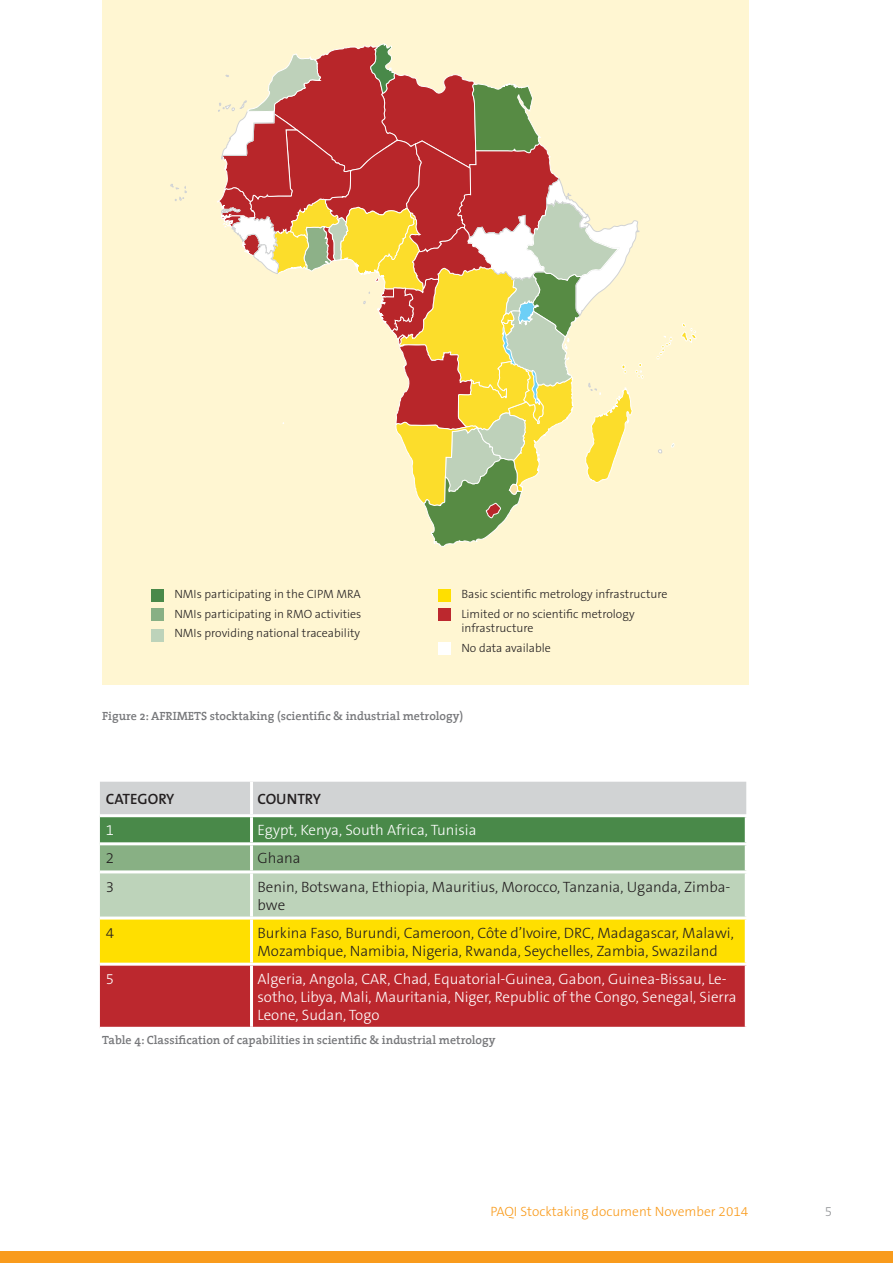
<style>
.page{position:relative;width:893px;height:1263px;background:#fff}
.page>*{position:absolute;margin:0;border:0;box-sizing:border-box;transform-origin:0 0}
.t1{font:300 15px/18px "The Sans B3";color:#231f20}
.t2{font:300 15px/18px "The Sans B3";color:#fff}
.t3{font:600 15px "The Sans B6";letter-spacing:-.01em;color:#231f20}
.t4{font:300 13.5px "The Sans B3";color:#f99b1c}
.t5{font:300 13.5px "The Sans B3";color:#939598}
.t6{font:300 12px/19.5px "The Sans B3";color:#231f20}
.t7{font:600 12px "The Serif";color:#77787b}
</style>
<div class="page">
<div style="left:0;top:1252px;width:893px;height:11px;background:#f99b1c"></div>
<div style="left:102px;top:0;width:646px;height:684px;background:#fff6d2"></div>
<svg style="left:100px;top:782px;width:646px;height:245px;background:#ba9c64"></svg>
<hr style="left:745px;top:817px;width:3px;height:25px;background:#fff">
<hr style="left:100px;top:842px;width:648px;height:3px;background:#fff">
<hr style="left:745px;top:845px;width:3px;height:25px;background:#fff">
<hr style="left:100px;top:870px;width:648px;height:3px;background:#fff">
<hr style="left:745px;top:873px;width:3px;height:43px;background:#fff">
<hr style="left:100px;top:916px;width:648px;height:3px;background:#fff">
<hr style="left:745px;top:919px;width:3px;height:44px;background:#fff">
<hr style="left:100px;top:963px;width:648px;height:3px;background:#fff">
<hr style="left:745px;top:966px;width:3px;height:61px;background:#fff">
<hr style="left:250px;top:817px;width:3px;height:25px;background:#fff">
<hr style="left:250px;top:845px;width:3px;height:25px;background:#fff">
<hr style="left:250px;top:873px;width:3px;height:43px;background:#fff">
<hr style="left:250px;top:919px;width:3px;height:44px;background:#fff">
<hr style="left:250px;top:966px;width:3px;height:61px;background:#fff">
<hr style="left:100px;top:814px;width:648px;height:3px;background:#fff">
<hr style="left:250px;top:782px;width:3px;height:32px;background:#fff">
<div style="left:151px;top:589px;width:13px;height:12px;background:#498949"></div>
<div style="left:438px;top:589px;width:13px;height:12px;background:#ffdf00"></div>
<div style="left:151px;top:608px;width:13px;height:13px;background:#88b084"></div>
<div style="left:438px;top:608px;width:13px;height:13px;background:#bc282e"></div>
<div style="left:438px;top:642px;width:13px;height:12px;background:#fff"></div>
<div style="left:151px;top:629px;width:13px;height:13px;background:#bdd3ba"></div>
<svg style="left:170px;top:184px;width:17px;height:17px"></svg>
<svg style="left:671px;top:443px;width:4px;height:4px"></svg>
<svg style="left:658px;top:449px;width:5px;height:5px"></svg>
<svg style="left:681px;top:323px;width:15px;height:19px"></svg>
<svg style="left:218px;top:44px;width:425px;height:503px"></svg>
<svg style="left:657px;top:336px;width:15px;height:23px"></svg>
<p class="t6" style="left:174px;top:585px;width:189px;text-align:justify">NMIs participating in the CIPM MRA NMIs participating in RMO activities NMIs providing national traceability</p>
<p class="t6" style="left:461px;top:585px;width:208px">Basic scientific metrology infrastructure<br>Limited or no scientific metrology</p>
<p class="t6" style="left:461px;top:619px;width:91px">infrastructure<br>No data available</p>
<p class="t7" style="left:102px;top:712px;width:363px">Figure 2: AFRIMETS stocktaking (scientific &amp; industrial metrology)</p>
<p class="t3" style="left:106px;top:792px;width:70px">CATEGORY</p>
<p class="t3" style="left:257px;top:792px;width:65px">COUNTRY</p>
<p class="t2" style="left:106px;top:822px;width:10px">1</p>
<p class="t2" style="left:258px;top:822px;width:221px">Egypt, Kenya, South Africa, Tunisia</p>
<p class="t1" style="left:106px;top:850px;width:10px">2</p>
<p class="t1" style="left:258px;top:850px;width:45px">Ghana</p>
<p class="t1" style="left:106px;top:878px;width:10px">3</p>
<p class="t1" style="left:258px;top:878px;width:474px">Benin, Botswana, Ethiopia, Mauritius, Morocco, Tanzania, Uganda, Zimba&shy;bwe</p>
<p class="t1" style="left:106px;top:924px;width:10px">4</p>
<p class="t1" style="left:258px;top:924px;width:478px">Burkina Faso, Burundi, Cameroon, Côte d’Ivoire, DRC, Madagascar, Malawi,<br>Mozambique, Namibia, Nigeria, Rwanda, Seychelles, Zambia, Swaziland</p>
<p class="t2" style="left:106px;top:970px;width:10px">5</p>
<p class="t2" style="left:258px;top:970px;width:481px">Algeria, Angola, CAR, Chad, Equatorial-Guinea, Gabon, Guinea-Bissau, Le&shy;sotho, Libya, Mali, Mauritania, Niger, Republic of the Congo, Senegal, Sierra<br>Leone, Sudan, Togo</p>
<p class="t7" style="left:102px;top:1036px;width:395px">Table 4: Classification of capabilities in scientific &amp; industrial metrology</p>
<p class="t4" style="left:490px;top:1204px;width:259px">PAQI Stocktaking document November 2014</p>
<p class="t5" style="left:825px;top:1204px;width:9px">5</p>
</div>
